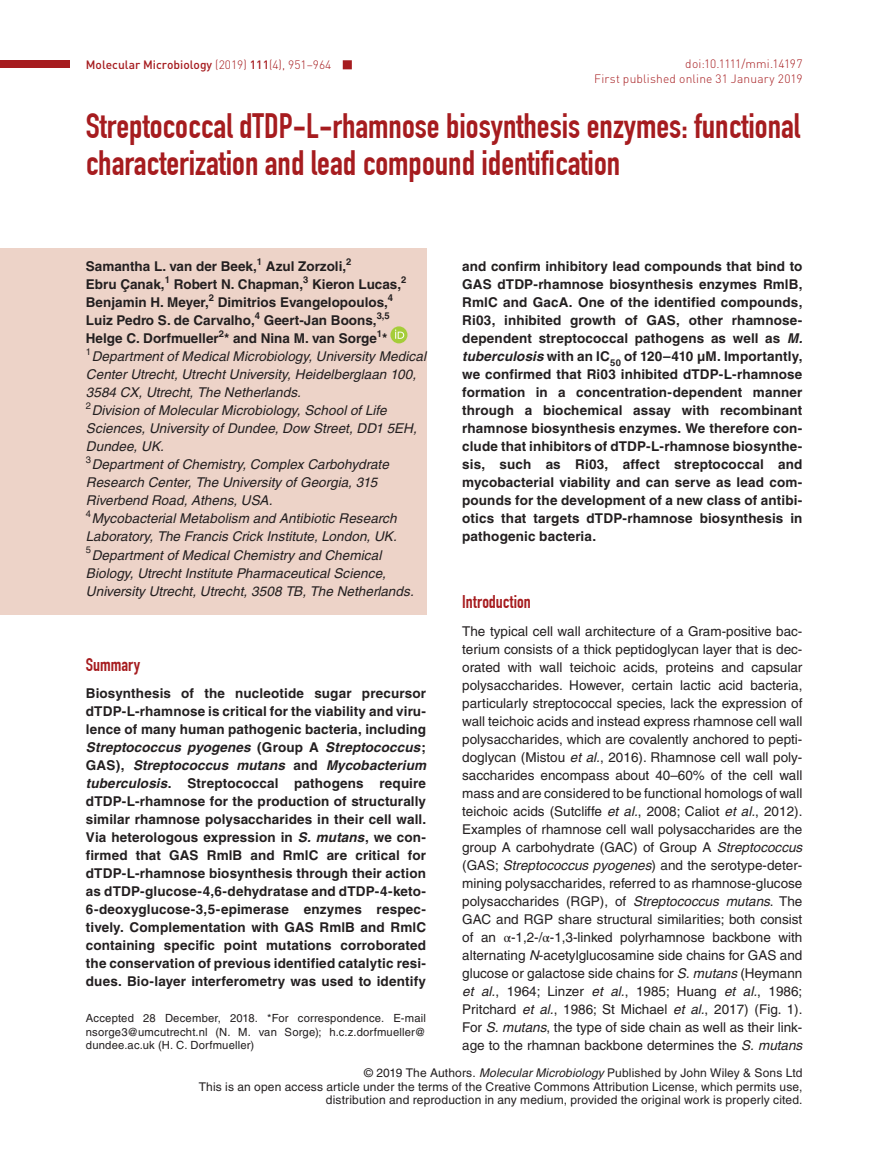
<style>
.page{position:relative;width:893px;height:1174px;background:#fff}
.page>*{position:absolute;margin:0;border:0;box-sizing:border-box;transform-origin:0 0}
.t1{font:700 34.5px/37.5px "DIN Condensed";color:#a61c1f}
.t2{font:700 18px "DIN Condensed";color:#a61c1f}
.t3{font:700 13.5px/18px "Helvetica";color:#231f20;text-align:justify}
.t4{font:13.5px/18px "Helvetica";color:#231f20;text-align:justify}
.t5{font:italic 13.5px/18px "Helvetica";letter-spacing:.005em;color:#231f20}
.t6{font:12px/13.5px "Helvetica";letter-spacing:.015em;color:#231f20;text-align:right}
.t7{font:300 12px/15px "DIN";letter-spacing:.015em;color:#a61c1f;text-align:right}
.t8{font:500 12px "DIN";color:#a61c1f}
.t9{font:11.25px/13.5px "Helvetica";letter-spacing:.015em;color:#231f20;text-align:justify}
.t10{font:700 9.45px "Helvetica";color:#231f20}
.t11{font:9.45px "Helvetica";color:#231f20}
.s1{font-weight:300}
.s2{font-style:italic}
.s3{font-family:"STIX"}
</style>
<div class="page">
<div style="left:343px;top:60px;width:9px;height:9px;border:3px solid #a61c1f"></div>
<div style="left:0;top:60px;width:70px;height:8px;background:#a61c1f"></div>
<div style="left:0;top:248px;width:426px;height:98px;background:#edd3c8"></div>
<div style="left:0;top:322px;width:426px;height:95px;background:#edd3c8"></div>
<div style="left:0;top:376px;width:426px;height:95px;background:#edd3c8"></div>
<div style="left:0;top:430px;width:426px;height:95px;background:#edd3c8"></div>
<div style="left:0;top:520px;width:426px;height:95px;background:#edd3c8"></div>
<div style="left:390px;top:326px;width:17px;height:17px;background:#a5cd39;border-radius:50%"></div>
<svg style="left:395px;top:329px;width:9px;height:10px"></svg>
<p class="t8" style="left:86px;top:57px;width:267px">Molecular Microbiology <span class="s1">(2019)</span> 111<span class="s1">(4), 951–964</span> ■</p>
<p class="t7" style="left:594px;top:56px;width:210px">doi:10.1111/mmi.14197<br>First published online 31 January 2019</p>
<h1 class="t1" style="left:86px;top:107px;width:716px">Streptococcal dTDP-L-rhamnose biosynthesis enzymes: functional characterization and lead compound identification</h1>
<p class="t3" style="left:86px;top:257px;width:173px">Samantha L. van der Beek,</p>
<p class="t10" style="left:257px;top:256px;width:7px">1</p>
<p class="t3" style="left:266px;top:257px;width:82px">Azul Zorzoli,</p>
<p class="t10" style="left:346px;top:256px;width:7px">2</p>
<p class="t3" style="left:86px;top:275px;width:219px">Ebru Çanak,<sup>1</sup> Robert N. Chapman,</p>
<p class="t10" style="left:303px;top:274px;width:7px">3</p>
<p class="t3" style="left:312px;top:275px;width:91px">Kieron Lucas,</p>
<p class="t10" style="left:401px;top:274px;width:7px">2</p>
<p class="t3" style="left:86px;top:293px;width:304px">Benjamin H. Meyer,<sup>2</sup> Dimitrios Evangelopoulos,</p>
<p class="t10" style="left:388px;top:292px;width:7px">4</p>
<p class="t3" style="left:86px;top:311px;width:292px">Luiz Pedro S. de Carvalho,<sup>4</sup> Geert-Jan Boons,</p>
<p class="t10" style="left:377px;top:310px;width:15px">3,5</p>
<p class="t3" style="left:86px;top:329px;width:303px">Helge C. Dorfmueller<sup>2</sup>* and Nina M. van Sorge *</p>
<p class="t3" style="left:462px;top:257px;width:342px">and confirm inhibitory lead compounds that bind to GAS dTDP-rhamnose biosynthesis enzymes RmlB, RmlC and GacA. One of the identified compounds, Ri03, inhibited growth of GAS, other rhamnose&shy;dependent streptococcal pathogens as well as <span class="s2">M. tuberculosis</span> with an IC<sub>50</sub> of 120–410 µM. Importantly, we confirmed that Ri03 inhibited dTDP-L-rhamnose formation in a concentration-dependent manner through a biochemical assay with recombinant rhamnose biosynthesis enzymes. We therefore con&shy;clude that inhibitors of dTDP-L-rhamnose biosynthe&shy;sis, such as Ri03, affect streptococcal and mycobacterial viability and can serve as lead com&shy;pounds for the development of a new class of antibi&shy;otics that targets dTDP-rhamnose biosynthesis in pathogenic bacteria.</p>
<p class="t10" style="left:377px;top:328px;width:7px">1</p>
<p class="t11" style="left:86px;top:346px;width:7px">1</p>
<p class="t5" style="left:86px;top:348px;width:342px;text-indent:6px">Department of Medical Microbiology, University Medical Center Utrecht, Utrecht University, Heidelberglaan 100, 3584 CX, Utrecht, The Netherlands.<br><sup>2</sup>Division of Molecular Microbiology, School of Life Sciences, University of Dundee, Dow Street, DD1 5EH, Dundee, UK.<br><sup>3</sup>Department of Chemistry, Complex Carbohydrate Research Center, The University of Georgia, 315<br>Riverbend Road, Athens, USA.<br><sup>4</sup>Mycobacterial Metabolism and Antibiotic Research Laboratory, The Francis Crick Institute, London, UK.<br><sup>5</sup>Department of Medical Chemistry and Chemical Biology, Utrecht Institute Pharmaceutical Science, University Utrecht, Utrecht, 3508 TB, The Netherlands.</p>
<h2 class="t2" style="left:462px;top:590px;width:70px">Introduction</h2>
<p class="t4" style="left:462px;top:622px;width:342px">The typical cell wall architecture of a Gram-positive bac&shy;terium consists of a thick peptidoglycan layer that is dec&shy;orated with wall teichoic acids, proteins and capsular polysaccharides. However, certain lactic acid bacteria, particularly streptococcal species, lack the expression of wall teichoic acids and instead express rhamnose cell wall polysaccharides, which are covalently anchored to pepti&shy;doglycan (Mistou <span class="s2">et al.</span>, 2016). Rhamnose cell wall poly&shy;saccharides encompass about 40–60% of the cell wall mass and are considered to be functional homologs of wall teichoic acids (Sutcliffe <span class="s2">et al.</span>, 2008; Caliot <span class="s2">et al.</span>, 2012).<br>Examples of rhamnose cell wall polysaccharides are the group A carbohydrate (GAC) of Group A <span class="s2">Streptococcus </span>(GAS; <span class="s2">Streptococcus pyogenes</span>) and the serotype-deter&shy;mining polysaccharides, referred to as rhamnose-glucose polysaccharides (RGP), of <span class="s2">Streptococcus mutans</span>. The GAC and RGP share structural similarities; both consist of an <span class="s3">α</span>-1,2-/<span class="s3">α</span>-1,3-linked polyrhamnose backbone with alternating <span class="s2">N</span>-acetylglucosamine side chains for GAS and glucose or galactose side chains for <span class="s2">S. mutans</span> (Heymann <span class="s2">et al.</span>, 1964; Linzer <span class="s2">et al.</span>, 1985; Huang <span class="s2">et al.</span>, 1986; Pritchard <span class="s2">et al.</span>, 1986; St Michael <span class="s2">et al.</span>, 2017) (Fig. 1).<br>For <span class="s2">S. mutans</span>, the type of side chain as well as their link&shy;age to the rhamnan backbone determines the <span class="s2">S. mutans</span></p>
<p class="t6" style="left:199px;top:1066px;width:605px">© 2019 The Authors. <span class="s2">Molecular Microbiology</span> Published by John Wiley &amp; Sons Ltd<br>This is an open access article under the terms of the Creative Commons Attribution License, which permits use, distribution and reproduction in any medium, provided the original work is properly cited.</p>
<h2 class="t2" style="left:86px;top:654px;width:56px">Summary</h2>
<p class="t3" style="left:86px;top:684px;width:342px">Biosynthesis of the nucleotide sugar precursor dTDP-L-rhamnose is critical for the viability and viru&shy;lence of many human pathogenic bacteria, including <span class="s2">Streptococcus pyogenes</span> (Group A <span class="s2">Streptococcus</span>; GAS), <span class="s2">Streptococcus mutans</span> and <span class="s2">Mycobacterium tuberculosis</span>. Streptococcal pathogens require dTDP-L-rhamnose for the production of structurally similar rhamnose polysaccharides in their cell wall.<br>Via heterologous expression in <span class="s2">S. mutans</span>, we con&shy;firmed that GAS RmlB and RmlC are critical for dTDP-L-rhamnose biosynthesis through their action as dTDP-glucose-4,6-dehydratase and dTDP-4-keto-6-deoxyglucose-3,5-epimerase enzymes respec&shy;tively. Complementation with GAS RmlB and RmlC containing specific point mutations corroborated the conservation of previous identified catalytic resi&shy;dues. Bio-layer interferometry was used to identify</p>
<p class="t9" style="left:86px;top:1011px;width:342px">Accepted 28 December, 2018. *For correspondence. E-mail nsorge3@umcutrecht.nl (N. M. van Sorge); h.c.z.dorfmueller@ dundee.ac.uk (H. C. Dorfmueller)</p>
</div>
